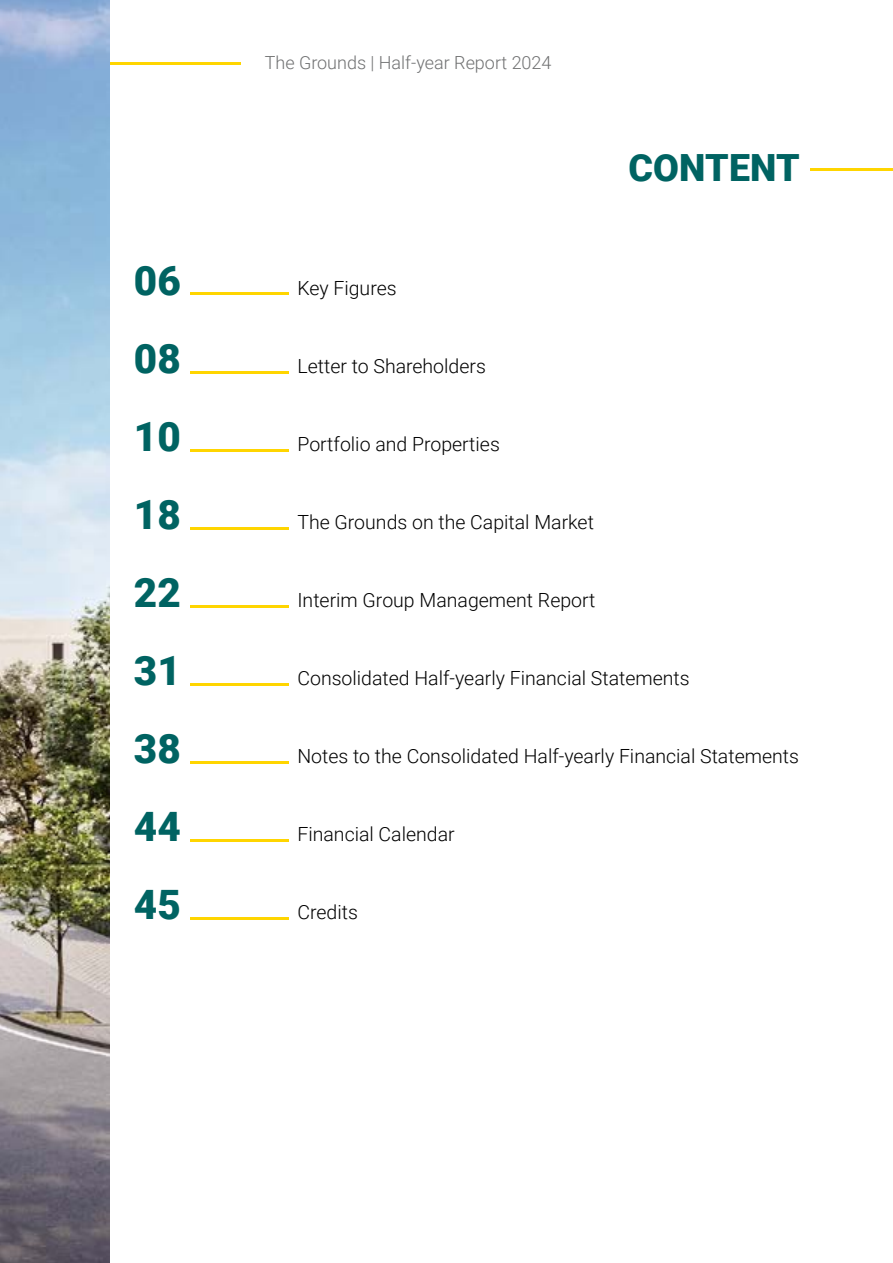
<style>
.page{position:relative;width:893px;height:1263px;background:#fff}
.page>*{position:absolute;margin:0;border:0;box-sizing:border-box;transform-origin:0 0}
.t1{font:900 40.5px "Roboto";color:#006362}
.t2{font:900 37.5px "Roboto";letter-spacing:.005em;color:#006362}
.t3{font:300 19.5px "Roboto";color:#000}
.t4{font:300 18px "Roboto";color:#707172}
</style>
<div class="page">
<hr style="left:810px;top:168px;width:83px;height:2px;background:#ffd500">
<hr style="left:0;top:63px;width:241px;height:2px;background:#ffd500">
<hr style="left:190px;top:292px;width:99px;height:3px;background:#ffd500">
<hr style="left:190px;top:371px;width:99px;height:3px;background:#ffd500">
<hr style="left:190px;top:449px;width:99px;height:2px;background:#ffd500">
<hr style="left:190px;top:527px;width:99px;height:3px;background:#ffd500">
<hr style="left:190px;top:605px;width:99px;height:2px;background:#ffd500">
<hr style="left:190px;top:683px;width:99px;height:2px;background:#ffd500">
<hr style="left:190px;top:761px;width:99px;height:3px;background:#ffd500">
<hr style="left:190px;top:839px;width:99px;height:2px;background:#ffd500">
<hr style="left:190px;top:917px;width:99px;height:2px;background:#ffd500">
<img style="left:0;top:0;width:109px;height:1263px">
<h1 class="t1" style="left:134px;top:253px;width:48px">06</h1>
<h1 class="t1" style="left:134px;top:331px;width:48px">08</h1>
<h1 class="t1" style="left:134px;top:409px;width:48px">10</h1>
<h1 class="t1" style="left:134px;top:487px;width:48px">18</h1>
<h1 class="t1" style="left:134px;top:565px;width:48px">22</h1>
<h1 class="t1" style="left:134px;top:643px;width:48px">31</h1>
<h1 class="t1" style="left:134px;top:721px;width:48px">38</h1>
<h1 class="t1" style="left:134px;top:799px;width:48px">44</h1>
<h1 class="t1" style="left:134px;top:877px;width:48px">45</h1>
<p class="t4" style="left:265px;top:50px;width:288px">The Grounds | Half-year Report 2024</p>
<h2 class="t2" style="left:628px;top:141px;width:173px">CONTENT</h2>
<p class="t3" style="left:297px;top:275px;width:101px">Key Figures</p>
<p class="t3" style="left:297px;top:353px;width:190px">Letter to Shareholders</p>
<p class="t3" style="left:297px;top:431px;width:204px">Portfolio and Properties</p>
<p class="t3" style="left:297px;top:509px;width:298px">The Grounds on the Capital Market</p>
<p class="t3" style="left:297px;top:587px;width:299px">Interim Group Management Report</p>
<p class="t3" style="left:297px;top:665px;width:394px">Consolidated Half-yearly Financial Statements</p>
<p class="t3" style="left:297px;top:743px;width:503px">Notes to the Consolidated Half-yearly Financial Statements</p>
<p class="t3" style="left:297px;top:821px;width:159px">Financial Calendar</p>
<p class="t3" style="left:297px;top:899px;width:62px">Credits</p>
</div>
